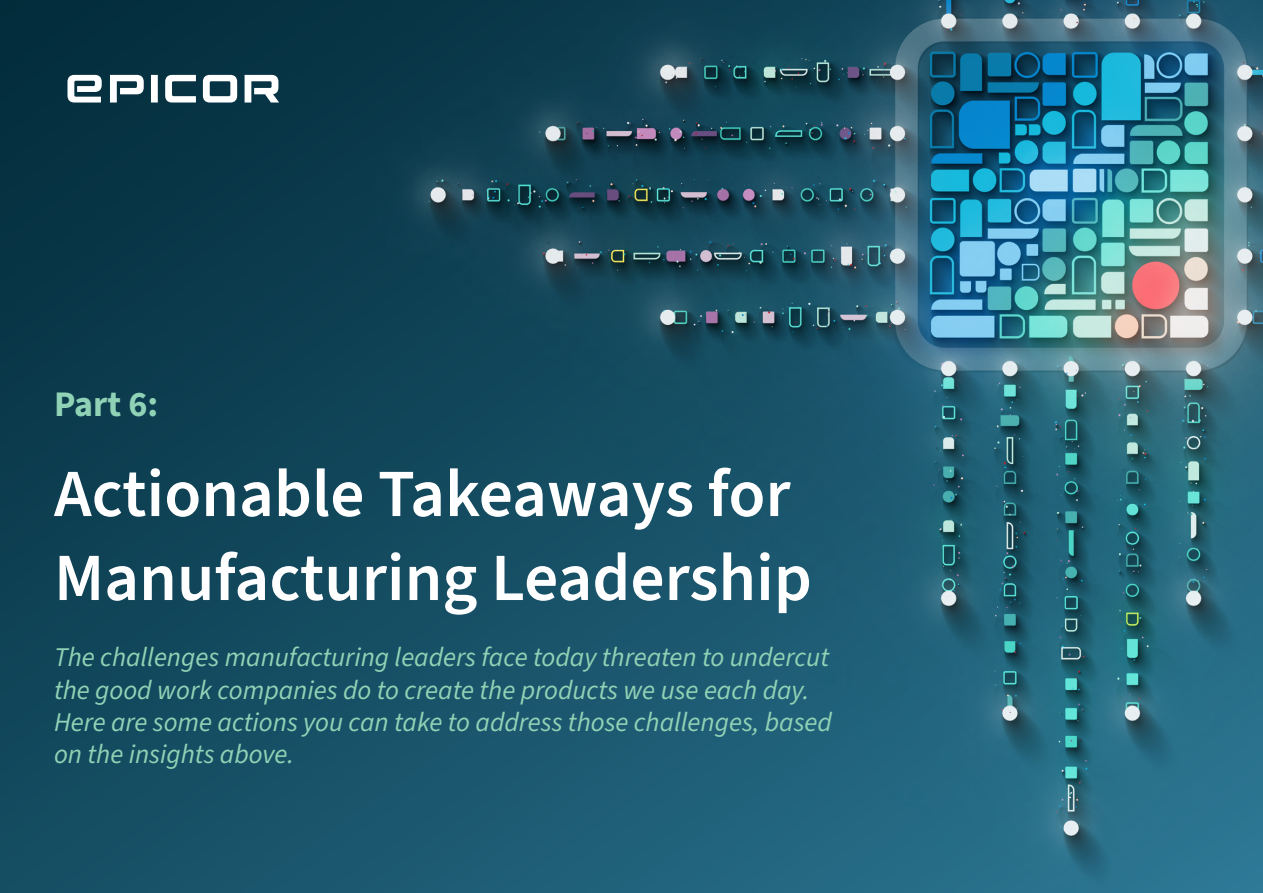
<style>
.page{position:relative;width:1263px;height:893px;background:#fff}
.page>*{position:absolute;margin:0;border:0;box-sizing:border-box;transform-origin:0 0}
.t1{font:600 67.5px/84px "Source Sans 3";color:#fff}
.t2{font:700 36px "Source Sans 3";color:#90d2b5}
.t3{font:italic 27px/32.4px "Source Sans 3";color:#90d2b5}
</style>
<div class="page">
<svg style="left:0;top:0;width:283px;height:893px;background:#0d3f52"></svg>
<svg style="left:68px;top:75px;width:211px;height:28px"></svg>
<img style="left:283px;top:0;width:980px;height:893px">
<h2 class="t2" style="left:54px;top:380px;width:106px">Part 6:</h2>
<h1 class="t1" style="left:54px;top:454px;width:759px">Actionable Takeaways for<br>Manufacturing Leadership</h1>
<p class="t3" style="left:54px;top:642px;width:779px">The challenges manufacturing leaders face today threaten to undercut the good work companies do to create the products we use each day.<br>Here are some actions you can take to address those challenges, based on the insights above.</p>
</div>
